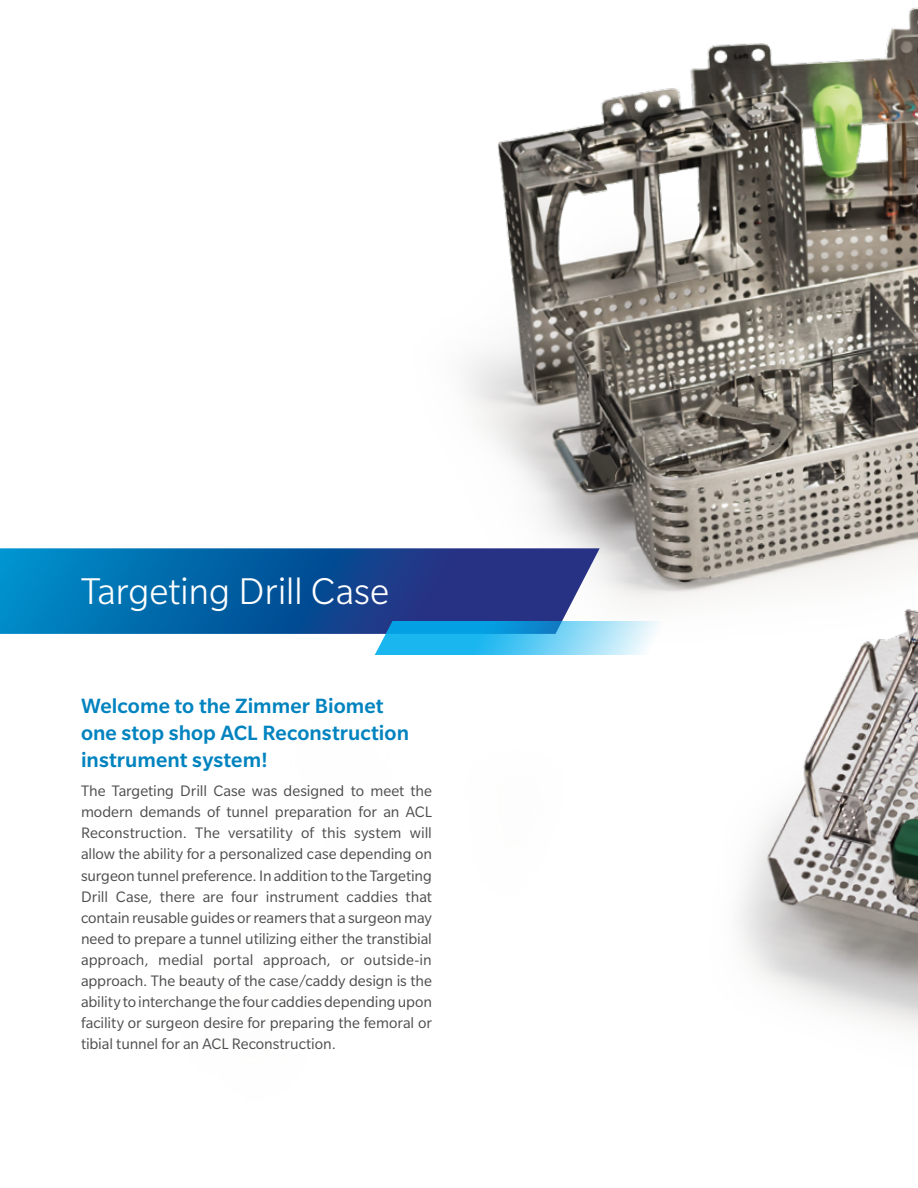
<style>
.page{position:relative;width:918px;height:1188px;background:#fff}
.page>*{position:absolute;margin:0;border:0;box-sizing:border-box;transform-origin:0 0}
.t1{font:300 40.5px "Slate Pro";letter-spacing:-.005em;color:#fff}
.t2{font:500 22.5px/27px "Slate Pro";letter-spacing:.005em;color:#0083bf}
.t3{font:16.5px/21px "Slate Pro";letter-spacing:-.005em;color:#4d4d4f;text-align:justify}
</style>
<div class="page">
<img style="left:374px;top:7px;width:544px;height:1022px">
<svg style="left:0;top:548px;width:600px;height:86px;background:#135ba0"></svg>
<svg style="left:366px;top:622px;width:406px;height:32px"></svg>
<h1 class="t1" style="left:81px;top:570px;width:309px">Targeting Drill Case</h1>
<h2 class="t2" style="left:81px;top:692px;width:330px">Welcome to the Zimmer Biomet one stop shop ACL Reconstruction instrument system!</h2>
<p class="t3" style="left:81px;top:781px;width:353px">The Targeting Drill Case was designed to meet the modern demands of tunnel preparation for an ACL Reconstruction. The versatility of this system will allow the ability for a personalized case depending on surgeon tunnel preference. In addition to the Targeting Drill Case, there are four instrument caddies that contain reusable guides or reamers that a surgeon may need to prepare a tunnel utilizing either the transtibial approach, medial portal approach, or outside-in approach. The beauty of the case/caddy design is the ability to interchange the four caddies depending upon facility or surgeon desire for preparing the femoral or tibial tunnel for an ACL Reconstruction.</p>
</div>
